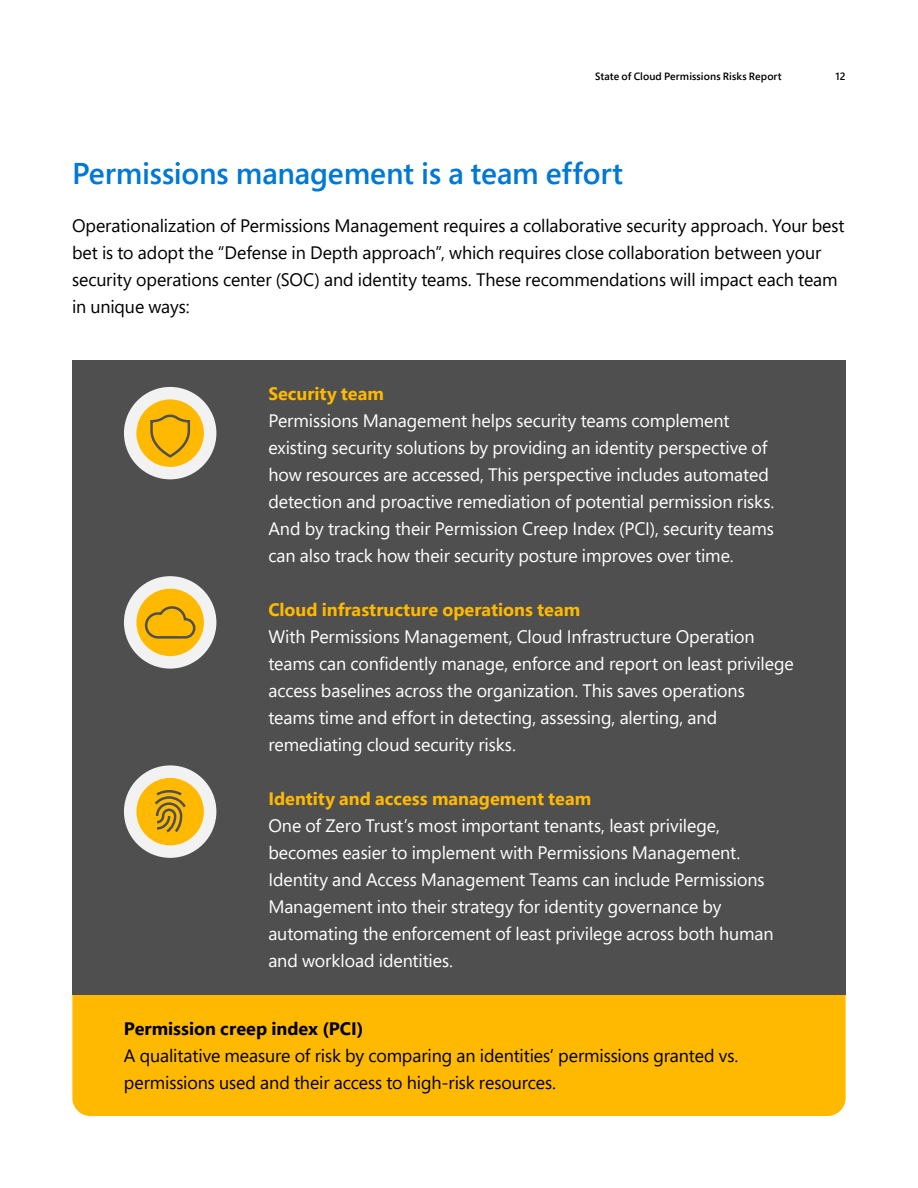
<style>
.page{position:relative;width:918px;height:1188px;background:#fff}
.page>*{position:absolute;margin:0;border:0;box-sizing:border-box;transform-origin:0 0}
.t1{font:600 30px "Segoe Pro";letter-spacing:-.005em;color:#0078d4}
.t2{font:18px/27px "Segoe Pro";letter-spacing:-.005em;color:#fff}
.t3{font:18px/27px "Segoe Pro";letter-spacing:-.005em;color:#000}
.t4{font:700 18px "Segoe Pro";color:#ffb900}
.t5{font:700 18px "Segoe Pro";color:#000}
.t6{font:600 10.5px "Segoe Pro";letter-spacing:.01em;color:#000}
</style>
<div class="page">
<div style="left:72px;top:967px;width:774px;height:149px;background:#ffb900;border-radius:18px"></div>
<div style="left:72px;top:360px;width:774px;height:634px;background:#4f4f4f"></div>
<div style="left:124px;top:387px;width:92px;height:92px;background:#f2f2f2;border-radius:50%"></div>
<div style="left:136px;top:399px;width:68px;height:68px;background:#ffb900;border-radius:50%"></div>
<div style="left:124px;top:576px;width:92px;height:93px;background:#f2f2f2;border-radius:50%"></div>
<div style="left:136px;top:589px;width:68px;height:67px;background:#ffb900;border-radius:50%"></div>
<div style="left:124px;top:765px;width:92px;height:93px;background:#f2f2f2;border-radius:50%"></div>
<div style="left:136px;top:778px;width:68px;height:67px;background:#ffb900;border-radius:50%"></div>
<svg style="left:150px;top:414px;width:41px;height:44px"></svg>
<svg style="left:144px;top:606px;width:52px;height:33px"></svg>
<svg style="left:155px;top:790px;width:31px;height:43px"></svg>
<p class="t6" style="left:595px;top:69px;width:188px">State of Cloud Permissions Risks Report</p>
<p class="t6" style="left:836px;top:69px;width:12px">12</p>
<h1 class="t1" style="left:72px;top:153px;width:553px">Permissions management is a team effort</h1>
<p class="t3" style="left:72px;top:211px;width:774px">Operationalization of Permissions Management requires a collaborative security approach. Your best bet is to adopt the “Defense in Depth approach”, which requires close collaboration between your security operations center (SOC) and identity teams. These recommendations will impact each team in unique ways:</p>
<p class="t4" style="left:268px;top:381px;width:117px">Security team</p>
<p class="t2" style="left:268px;top:407px;width:508px">Permissions Management helps security teams complement existing security solutions by providing an identity perspective of how resources are accessed, This perspective includes automated detection and proactive remediation of potential permission risks.<br>And by tracking their Permission Creep Index (PCI), security teams can also track how their security posture improves over time.</p>
<p class="t4" style="left:268px;top:597px;width:313px">Cloud infrastructure operations team</p>
<p class="t2" style="left:268px;top:623px;width:527px">With Permissions Management, Cloud Infrastructure Operation teams can confidently manage, enforce and report on least privilege access baselines across the organization. This saves operations teams time and effort in detecting, assessing, alerting, and remediating cloud security risks.</p>
<p class="t4" style="left:268px;top:786px;width:324px">Identity and access management team</p>
<p class="t2" style="left:268px;top:812px;width:507px">One of Zero Trust’s most important tenants, least privilege, becomes easier to implement with Permissions Management.<br>Identity and Access Management Teams can include Permissions Management into their strategy for identity governance by automating the enforcement of least privilege across both human and workload identities.</p>
<p class="t5" style="left:124px;top:1016px;width:241px">Permission creep index (PCI)</p>
<p class="t3" style="left:124px;top:1042px;width:616px">A qualitative measure of risk by comparing an identities’ permissions granted vs. permissions used and their access to high-risk resources.</p>
</div>
